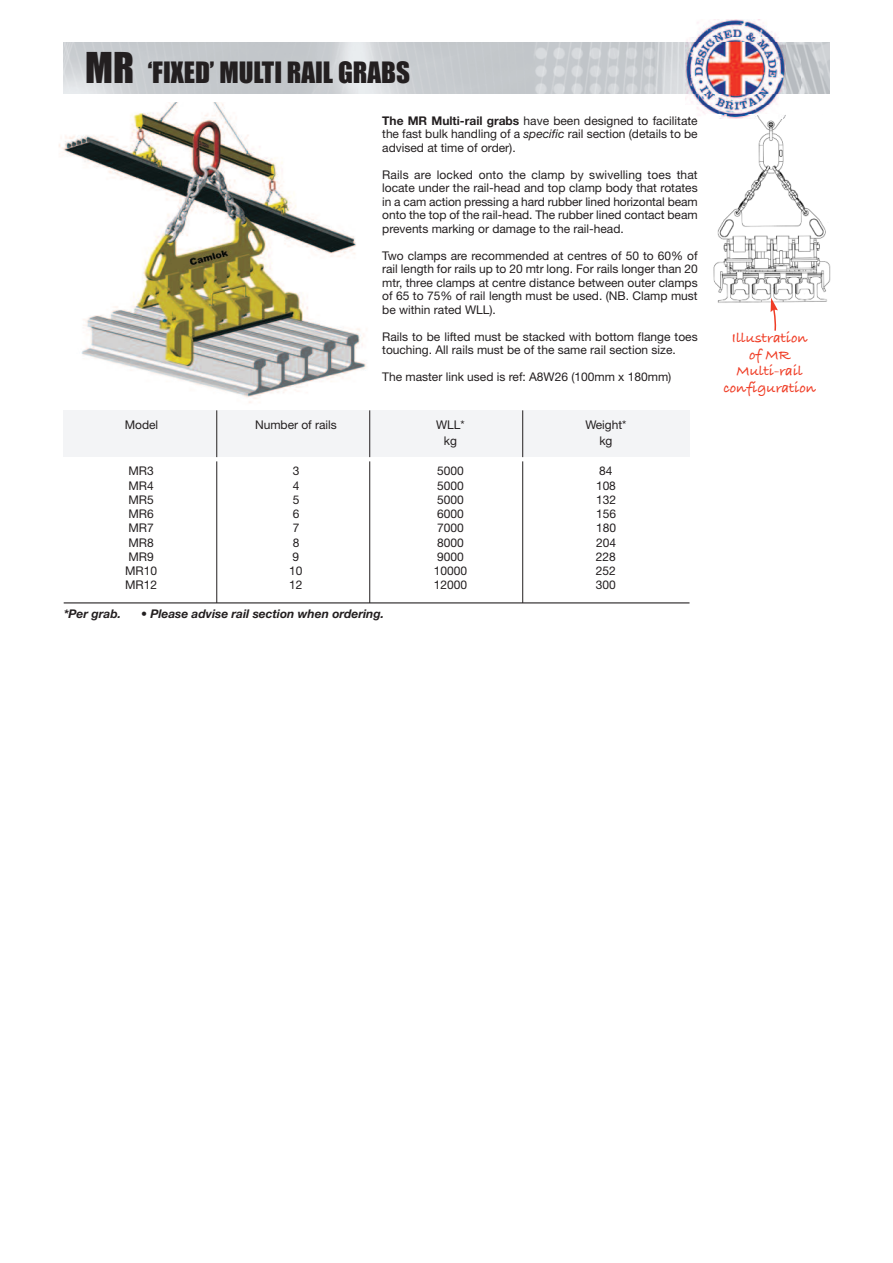
<style>
.page{position:relative;width:893px;height:1263px;background:#fff}
.page>*{position:absolute;margin:0;border:0;box-sizing:border-box;transform-origin:0 0}
.t1{font:27px "Impact";color:#231f20}
.t2{font:15px/16.5px "Bradley Hand ITCTT Bold";color:#ef3c25;text-align:center}
.t3{font:12px/13.5px "Helvetica Neue";color:#231f20;text-align:justify}
.t4{font:italic 700 12px "Helvetica Neue";color:#231f20}
.s1{font-size:39px}
.s2{font-weight:700}
.s3{font-style:italic}
</style>
<div class="page">
<img style="left:800px;top:43px;width:29px;height:51px">
<img style="left:785px;top:42px;width:15px;height:52px">
<img style="left:63px;top:42px;width:623px;height:57px">
<img style="left:64px;top:43px;width:622px;height:51px">
<img style="left:59px;top:102px;width:308px;height:301px">
<img style="left:713px;top:115px;width:118px;height:190px">
<div style="left:64px;top:410px;width:626px;height:47px;background:#f3f4f6"></div>
<hr style="left:216px;top:410px;width:1px;height:47px;background:#231f20">
<hr style="left:369px;top:410px;width:1px;height:47px;background:#231f20">
<hr style="left:522px;top:410px;width:1px;height:47px;background:#231f20">
<hr style="left:216px;top:461px;width:1px;height:142px;background:#231f20">
<hr style="left:369px;top:461px;width:1px;height:142px;background:#231f20">
<hr style="left:522px;top:461px;width:1px;height:142px;background:#231f20">
<hr style="left:64px;top:603px;width:625px;height:1px;background:#231f20">
<svg style="left:771px;top:298px;width:7px;height:33px"></svg>
<img style="left:686px;top:19px;width:99px;height:100px">
<img style="left:708px;top:115px;width:77px;height:4px">
<h1 class="t1" style="left:85px;top:56px;width:326px"><span class="s1">MR</span> ‘FIXED’ MULTI RAIL GRABS</h1>
<p class="t3" style="left:382px;top:115px;width:317px"><span class="s2">The MR Multi-rail grabs</span> have been designed to facilitate the fast bulk handling of a <span class="s3">specific</span> rail section (details to be advised at time of order).</p>
<p class="t3" style="left:382px;top:169px;width:317px">Rails are locked onto the clamp by swivelling toes that locate under the rail-head and top clamp body that rotates in a cam action pressing a hard rubber lined horizontal beam onto the top of the rail-head. The rubber lined contact beam prevents marking or damage to the rail-head.</p>
<p class="t3" style="left:382px;top:250px;width:317px">Two clamps are recommended at centres of 50 to 60% of rail length for rails up to 20 mtr long. For rails longer than 20 mtr, three clamps at centre distance between outer clamps of 65 to 75% of rail length must be used. (NB. Clamp must be within rated WLL).</p>
<p class="t3" style="left:382px;top:331px;width:317px">Rails to be lifted must be stacked with bottom flange toes touching. All rails must be of the same rail section size.</p>
<p class="t3" style="left:382px;top:372px;width:291px">The master link used is ref: A8W26 (100mm x 180mm)</p>
<p class="t3" style="left:125px;top:419px;width:35px">Model</p>
<p class="t3" style="left:255px;top:419px;width:83px">Number of rails</p>
<p class="t3" style="left:436px;top:419px;width:30px">WLL*</p>
<p class="t3" style="left:585px;top:419px;width:43px">Weight*</p>
<p class="t3" style="left:444px;top:435px;width:15px">kg</p>
<p class="t3" style="left:599px;top:435px;width:15px">kg</p>
<p class="t3" style="left:128px;top:466px;width:27px">MR3</p>
<p class="t3" style="left:293px;top:466px;width:8px">3</p>
<p class="t3" style="left:437px;top:466px;width:28px">5000</p>
<p class="t3" style="left:599px;top:466px;width:15px">84</p>
<p class="t3" style="left:128px;top:480px;width:27px">MR4</p>
<p class="t3" style="left:293px;top:480px;width:8px">4</p>
<p class="t3" style="left:437px;top:480px;width:28px">5000</p>
<p class="t3" style="left:596px;top:480px;width:21px">108</p>
<p class="t3" style="left:128px;top:494px;width:27px">MR5</p>
<p class="t3" style="left:293px;top:494px;width:8px">5</p>
<p class="t3" style="left:437px;top:494px;width:28px">5000</p>
<p class="t3" style="left:596px;top:494px;width:21px">132</p>
<p class="t3" style="left:128px;top:508px;width:27px">MR6</p>
<p class="t3" style="left:293px;top:508px;width:8px">6</p>
<p class="t3" style="left:437px;top:508px;width:28px">6000</p>
<p class="t3" style="left:596px;top:508px;width:21px">156</p>
<p class="t3" style="left:128px;top:523px;width:27px">MR7</p>
<p class="t3" style="left:293px;top:523px;width:8px">7</p>
<p class="t3" style="left:437px;top:523px;width:28px">7000</p>
<p class="t3" style="left:596px;top:523px;width:21px">180</p>
<p class="t3" style="left:128px;top:537px;width:27px">MR8</p>
<p class="t3" style="left:293px;top:537px;width:8px">8</p>
<p class="t3" style="left:437px;top:537px;width:28px">8000</p>
<p class="t3" style="left:596px;top:537px;width:21px">204</p>
<p class="t3" style="left:128px;top:551px;width:27px">MR9</p>
<p class="t3" style="left:293px;top:551px;width:8px">9</p>
<p class="t3" style="left:437px;top:551px;width:28px">9000</p>
<p class="t3" style="left:596px;top:551px;width:21px">228</p>
<p class="t3" style="left:125px;top:565px;width:33px">MR10</p>
<p class="t3" style="left:289px;top:565px;width:15px">10</p>
<p class="t3" style="left:434px;top:565px;width:35px">10000</p>
<p class="t3" style="left:596px;top:565px;width:21px">252</p>
<p class="t3" style="left:125px;top:580px;width:33px">MR12</p>
<p class="t3" style="left:289px;top:580px;width:15px">12</p>
<p class="t3" style="left:434px;top:580px;width:35px">12000</p>
<p class="t3" style="left:596px;top:580px;width:21px">300</p>
<p class="t4" style="left:64px;top:609px;width:59px">*Per grab.</p>
<p class="t4" style="left:141px;top:609px;width:245px">• Please advise rail section when ordering.</p>
<p class="t2" style="left:723px;top:330px;width:94px">Illustration<br>of MR<br>Multi-rail configuration</p>
</div>
